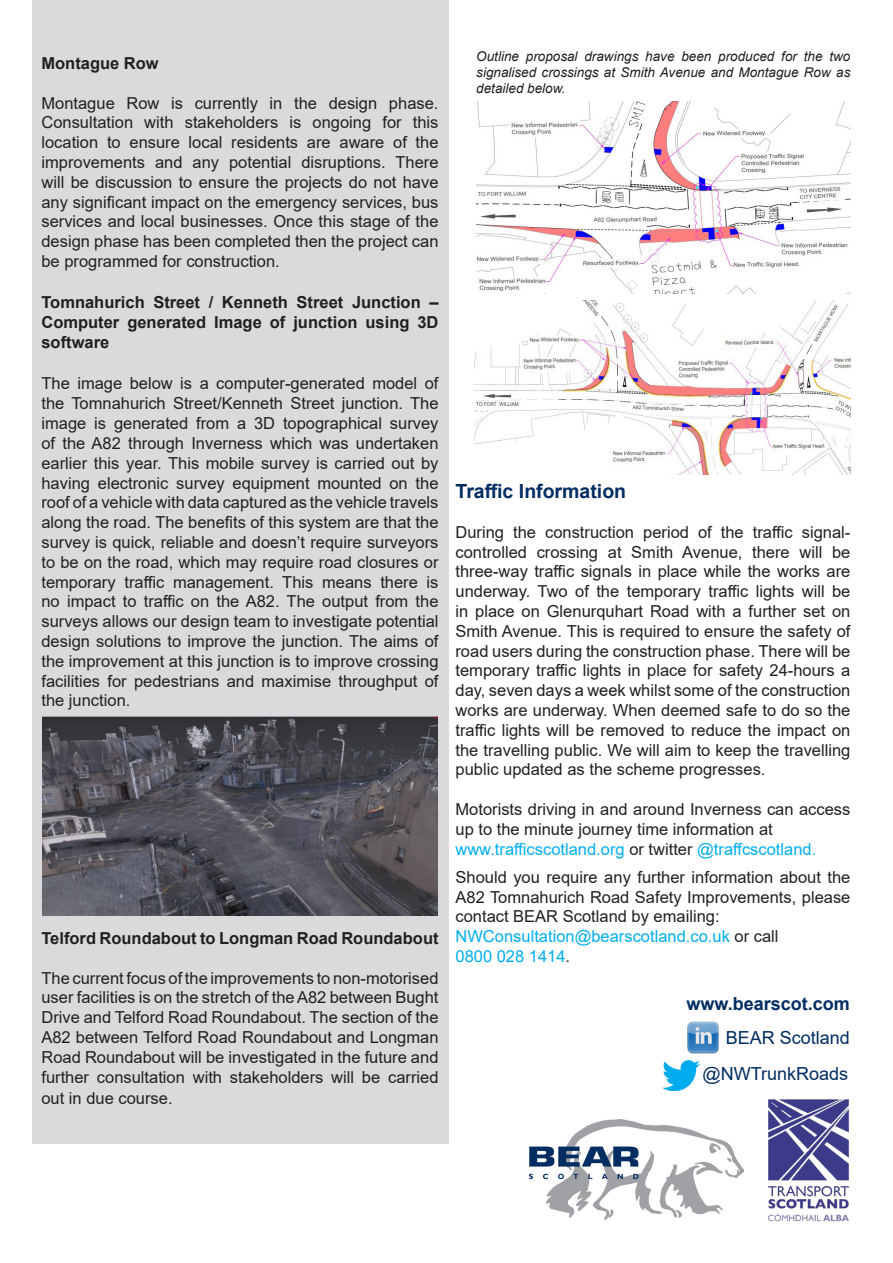
<style>
.page{position:relative;width:893px;height:1263px;background:#fff}
.page>*{position:absolute;margin:0;border:0;box-sizing:border-box;transform-origin:0 0}
.t1{font:700 19.5px "Arial";color:#002c62}
.t2{font:18px "Arial";color:#002c62}
.t3{font:700 18px "Arial";color:#002c62}
.t4{font:16.5px/19.8px "Arial";color:#231f20;text-align:justify}
.t5{font:700 16.5px/19.8px "Arial";color:#231f20;text-align:justify}
.t6{font:16.5px "Arial";color:#00aeef}
.t7{font:italic 13.5px/16.2px "Arial";color:#231f20;text-align:justify}
.s1{color:#231f20}
</style>
<div class="page">
<div style="left:32px;top:0;width:416px;height:1144px;background:#dadadc"></div>
<img style="left:768px;top:1099px;width:81px;height:123px">
<img style="left:529px;top:1119px;width:215px;height:100px">
<img style="left:663px;top:1060px;width:37px;height:30px">
<img style="left:687px;top:1021px;width:32px;height:33px">
<img style="left:476px;top:101px;width:374px;height:193px">
<img style="left:43px;top:716px;width:394px;height:199px">
<img style="left:474px;top:300px;width:376px;height:174px">
<p class="t5" style="left:41px;top:54px;width:119px">Montague Row</p>
<p class="t4" style="left:41px;top:93px;width:399px">Montague Row is currently in the design phase.<br>Consultation with stakeholders is ongoing for this location to ensure local residents are aware of the improvements and any potential disruptions. There will be discussion to ensure the projects do not have any significant impact on the emergency services, bus services and local businesses. Once this stage of the design phase has been completed then the project can be programmed for construction.</p>
<p class="t5" style="left:41px;top:293px;width:399px">Tomnahurich Street / Kenneth Street Junction – Computer generated Image of junction using 3D software</p>
<p class="t4" style="left:41px;top:374px;width:399px">The image below is a computer-generated model of the Tomnahurich Street/Kenneth Street junction. The image is generated from a 3D topographical survey of the A82 through Inverness which was undertaken earlier this year. This mobile survey is carried out by having electronic survey equipment mounted on the roof of a vehicle with data captured as the vehicle travels along the road. The benefits of this system are that the survey is quick, reliable and doesn’t require surveyors to be on the road, which may require road closures or temporary traffic management. This means there is no impact to traffic on the A82. The output from the surveys allows our design team to investigate potential design solutions to improve the junction. The aims of the improvement at this junction is to improve crossing facilities for pedestrians and maximise throughput of the junction.</p>
<p class="t5" style="left:41px;top:928px;width:399px">Telford Roundabout to Longman Road Roundabout</p>
<p class="t4" style="left:41px;top:968px;width:399px">The current focus of the improvements to non-motorised user facilities is on the stretch of the A82 between Bught Drive and Telford Road Roundabout. The section of the A82 between Telford Road Roundabout and Longman Road Roundabout will be investigated in the future and further consultation with stakeholders will be carried</p>
<p class="t4" style="left:41px;top:1088px;width:133px">out in due course.</p>
<p class="t7" style="left:476px;top:48px;width:376px">Outline proposal drawings have been produced for the two signalised crossings at Smith Avenue and Montague Row as detailed below.</p>
<p class="t1" style="left:455px;top:477px;width:172px">Traffic Information</p>
<p class="t4" style="left:455px;top:522px;width:396px">During the construction period of the traffic signal&shy;controlled crossing at Smith Avenue, there will be three-way traffic signals in place while the works are underway. Two of the temporary traffic lights will be in place on Glenurquhart Road with a further set on Smith Avenue. This is required to ensure the safety of road users during the construction phase. There will be temporary traffic lights in place for safety 24-hours a day, seven days a week whilst some of the construction works are underway. When deemed safe to do so the traffic lights will be removed to reduce the impact on the travelling public. We will aim to keep the travelling public updated as the scheme progresses.</p>
<p class="t4" style="left:455px;top:799px;width:396px">Motorists driving in and around Inverness can access up to the minute journey time information at</p>
<p class="t6" style="left:455px;top:837px;width:362px">www.trafficscotland.org <span class="s1">or twitter</span> @traffcscotland.</p>
<p class="t4" style="left:455px;top:867px;width:396px">Should you require any further information about the A82 Tomnahurich Road Safety Improvements, please contact BEAR Scotland by emailing:</p>
<p class="t6" style="left:455px;top:925px;width:325px">NWConsultation@bearscotland.co.uk <span class="s1">or call</span></p>
<p class="t6" style="left:455px;top:945px;width:116px">0800 028 1414<span class="s1">.</span></p>
<p class="t3" style="left:686px;top:991px;width:165px">www.bearscot.com</p>
<p class="t2" style="left:726px;top:1025px;width:126px">BEAR Scotland</p>
<p class="t2" style="left:703px;top:1061px;width:147px">@NWTrunkRoads</p>
</div>
